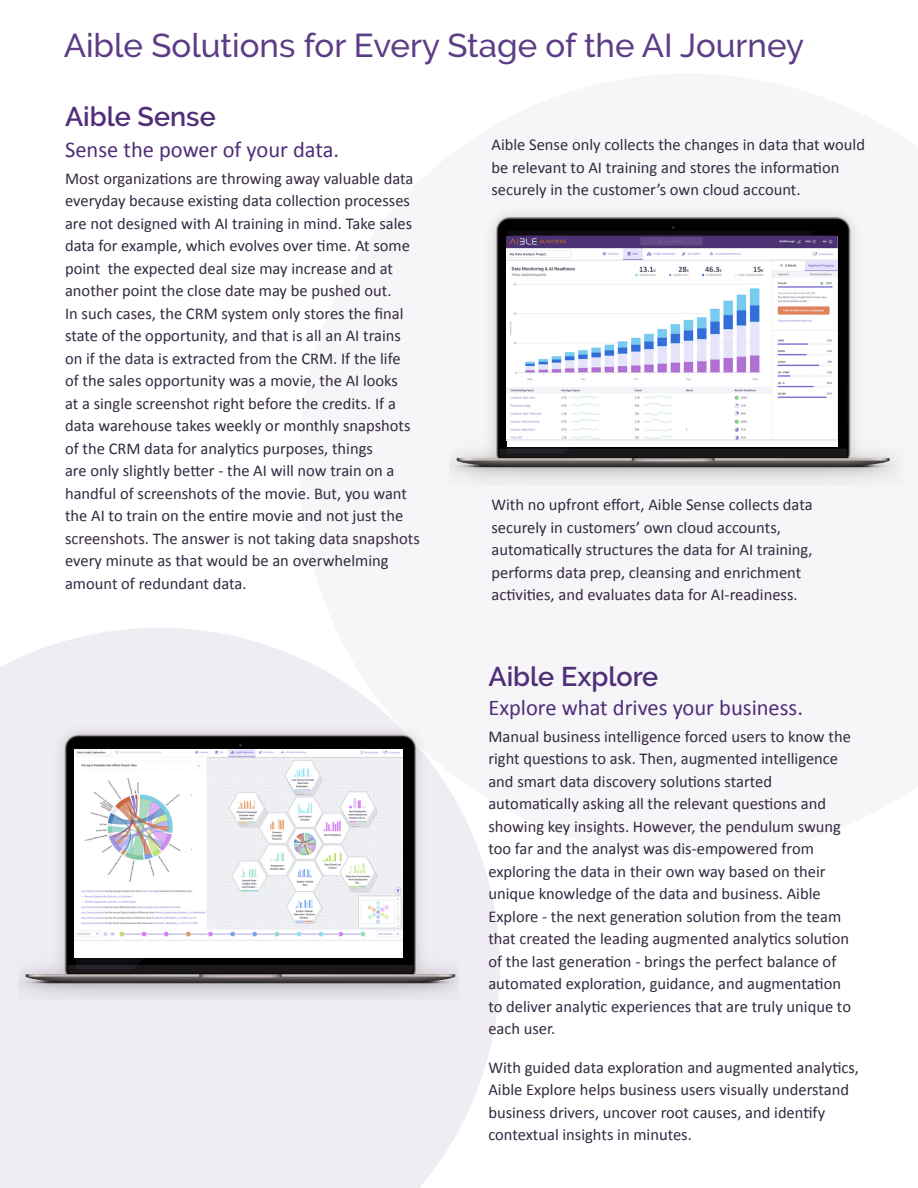
<style>
.page{position:relative;width:918px;height:1188px;background:#fff}
.page>*{position:absolute;margin:0;border:0;box-sizing:border-box;transform-origin:0 0}
.t1{font:500 33px "Raleway";color:#5d3d85}
.t2{font:600 27px "Raleway";color:#502f78}
.t3{font:22.5px "Calibri";color:#502f78}
.t4{font:16.5px/22.5px "Calibri";color:#342940}
</style>
<div class="page">
<svg style="left:0;top:628px;width:500px;height:560px;fill:#efedf3"></svg>
<div style="left:9px;top:722px;width:459px;height:287px;background:#efedf3"></div>
<img style="left:18px;top:725px;width:441px;height:271px">
<div style="left:75px;top:749px;width:328px;height:209px;background:#fff"></div>
<img style="left:75px;top:749px;width:328px;height:188px">
<div style="left:441px;top:205px;width:470px;height:289px;background:#f6f5f8"></div>
<img style="left:450px;top:215px;width:447px;height:266px">
<div style="left:507px;top:237px;width:330px;height:210px;background:linear-gradient(to right,#fff,#fff)"></div>
<img style="left:507px;top:237px;width:330px;height:203px">
<p class="t1" style="left:64px;top:26px;width:742px">Aible Solutions for Every Stage of the AI Journey</p>
<p class="t2" style="left:65px;top:101px;width:152px">Aible Sense</p>
<p class="t3" style="left:65px;top:135px;width:276px">Sense the power of your data.</p>
<p class="t4" style="left:65px;top:166px;width:356px">Most organizations are throwing away valuable data everyday because existing data collection processes are not designed with AI training in mind. Take sales data for example, which evolves over time. At some point the expected deal size may increase and at another point the close date may be pushed out.<br>In such cases, the CRM system only stores the final state of the opportunity, and that is all an AI trains on if the data is extracted from the CRM. If the life<br>of the sales opportunity was a movie, the AI looks<br>at a single screenshot right before the credits. If a data warehouse takes weekly or monthly snapshots of the CRM data for analytics purposes, things<br>are only slightly better - the AI will now train on a handful of screenshots of the movie. But, you want the AI to train on the entire movie and not just the screenshots. The answer is not taking data snapshots every minute as that would be an overwhelming amount of redundant data.</p>
<p class="t4" style="left:491px;top:133px;width:375px">Aible Sense only collects the changes in data that would be relevant to AI training and stores the information securely in the customer’s own cloud account.</p>
<p class="t4" style="left:491px;top:493px;width:323px">With no upfront effort, Aible Sense collects data securely in customers’ own cloud accounts, automatically structures the data for AI training, performs data prep, cleansing and enrichment activities, and evaluates data for AI-readiness.</p>
<p class="t2" style="left:488px;top:661px;width:171px">Aible Explore</p>
<p class="t3" style="left:488px;top:694px;width:316px">Explore what drives your business.</p>
<p class="t4" style="left:488px;top:724px;width:364px">Manual business intelligence forced users to know the right questions to ask. Then, augmented intelligence and smart data discovery solutions started automatically asking all the relevant questions and showing key insights. However, the pendulum swung too far and the analyst was dis-empowered from exploring the data in their own way based on their unique knowledge of the data and business. Aible Explore - the next generation solution from the team that created the leading augmented analytics solution of the last generation - brings the perfect balance of automated exploration, guidance, and augmentation to deliver analytic experiences that are truly unique to each user.</p>
<p class="t4" style="left:488px;top:1055px;width:372px">With guided data exploration and augmented analytics, Aible Explore helps business users visually understand business drivers, uncover root causes, and identify contextual insights in minutes.</p>
</div>
